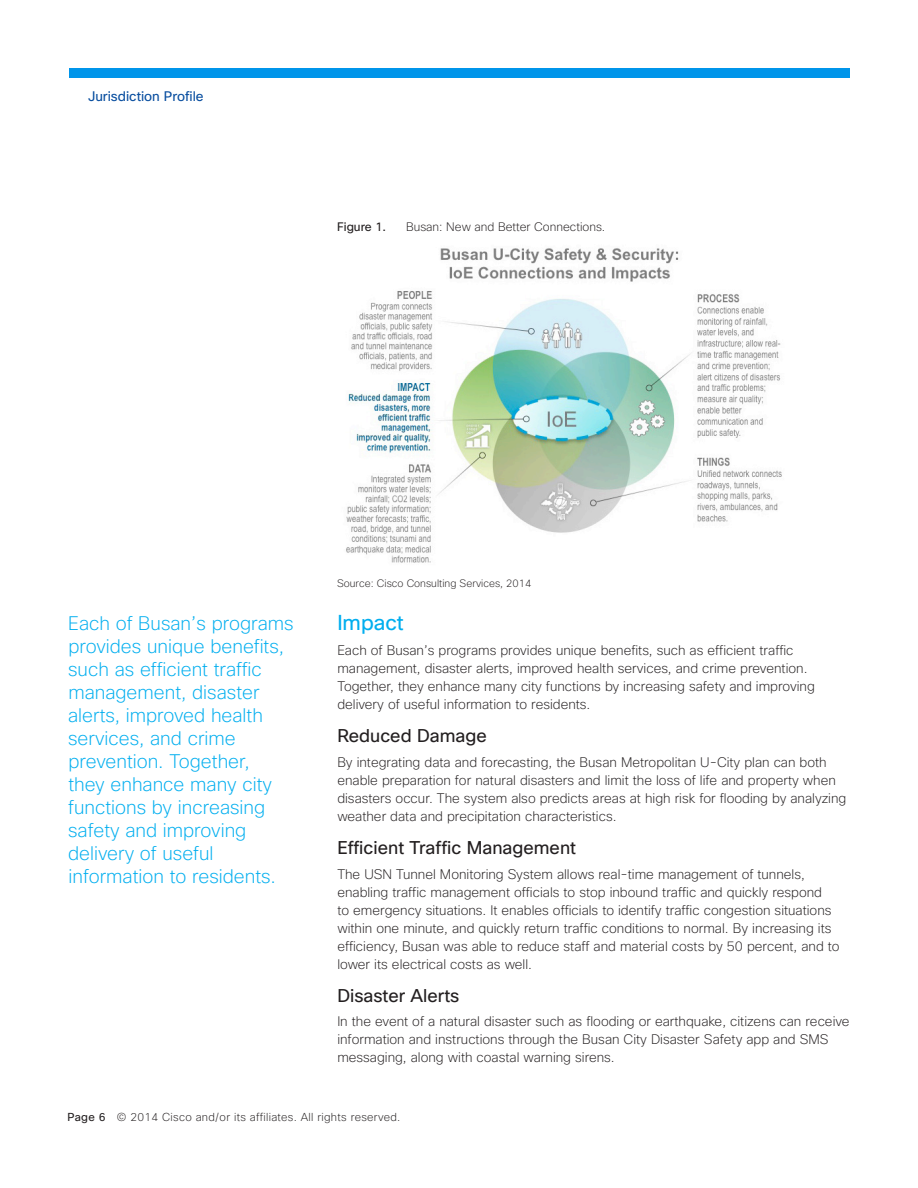
<style>
.page{position:relative;width:918px;height:1188px;background:#fff}
.page>*{position:absolute;margin:0;border:0;box-sizing:border-box;transform-origin:0 0}
.Body_1{font:21px "Cisco Sans";color:#00aeef}
.Quote_body{font:200 19.2px/23px "Cisco Sans";color:#00aeef}
.Body_1-2{font:18px "Cisco Sans";color:#231f20}
.Body_1-3{font:200 13.5px/18px "Cisco Sans";color:#231f20}
.Page_head_1{font:13.5px "Cisco Sans";color:#0a4fa0}
.Body_1-4{font:200 12px "Cisco Sans";color:#231f20}
.Body_1-5{font:12px "Cisco Sans";color:#231f20}
.Folio{font:200 11.25px "Cisco Sans";letter-spacing:.025em;color:#231f20}
.Body_1-6{font:200 10.5px "Cisco Sans";color:#231f20}
.s1{font-weight:400}
</style>
<div class="page">
<div style="left:69px;top:68px;width:780px;height:10px;background:#0095ea"></div>
<img style="left:346px;top:248px;width:436px;height:315px">
<p class="Page_head_1" style="left:88px;top:87px;width:117px">Jurisdiction Profile</p>
<p class="Body_1-5" style="left:337px;top:220px;width:51px">Figure 1.</p>
<p class="Body_1-4" style="left:406px;top:220px;width:201px">Busan: New and Better Connections.</p>
<p class="Quote_body" style="left:68px;top:612px;width:227px">Each of Busan’s programs provides unique benefits, such as efficient traffic management, disaster alerts, improved health services, and crime prevention. Together,<br>they enhance many city functions by increasing safety and improving delivery of useful information to residents.</p>
<p class="Body_1-6" style="left:337px;top:577px;width:196px">Source: Cisco Consulting Services, 2014</p>
<p class="Body_1" style="left:337px;top:609px;width:68px">Impact</p>
<p class="Body_1-3" style="left:337px;top:641px;width:479px">Each of Busan’s programs provides unique benefits, such as efficient traffic management, disaster alerts, improved health services, and crime prevention.<br>Together, they enhance many city functions by increasing safety and improving delivery of useful information to residents.</p>
<p class="Body_1-2" style="left:337px;top:724px;width:151px">Reduced Damage</p>
<p class="Body_1-3" style="left:337px;top:753px;width:510px">By integrating data and forecasting, the Busan Metropolitan U-City plan can both enable preparation for natural disasters and limit the loss of life and property when disasters occur. The system also predicts areas at high risk for flooding by analyzing weather data and precipitation characteristics.</p>
<p class="Body_1-2" style="left:337px;top:836px;width:240px">Efficient Traffic Management</p>
<p class="Body_1-3" style="left:337px;top:865px;width:504px">The USN Tunnel Monitoring System allows real-time management of tunnels, enabling traffic management officials to stop inbound traffic and quickly respond<br>to emergency situations. It enables officials to identify traffic congestion situations within one minute, and quickly return traffic conditions to normal. By increasing its efficiency, Busan was able to reduce staff and material costs by 50 percent, and to lower its electrical costs as well.</p>
<p class="Body_1-2" style="left:337px;top:984px;width:124px">Disaster Alerts</p>
<p class="Body_1-3" style="left:337px;top:1012px;width:514px">In the event of a natural disaster such as flooding or earthquake, citizens can receive information and instructions through the Busan City Disaster Safety app and SMS messaging, along with coastal warning sirens.</p>
<p class="Folio" style="left:68px;top:1109px;width:334px"><span class="s1">Page 6</span> © 2014 Cisco and/or its affiliates. All rights reserved.</p>
</div>
